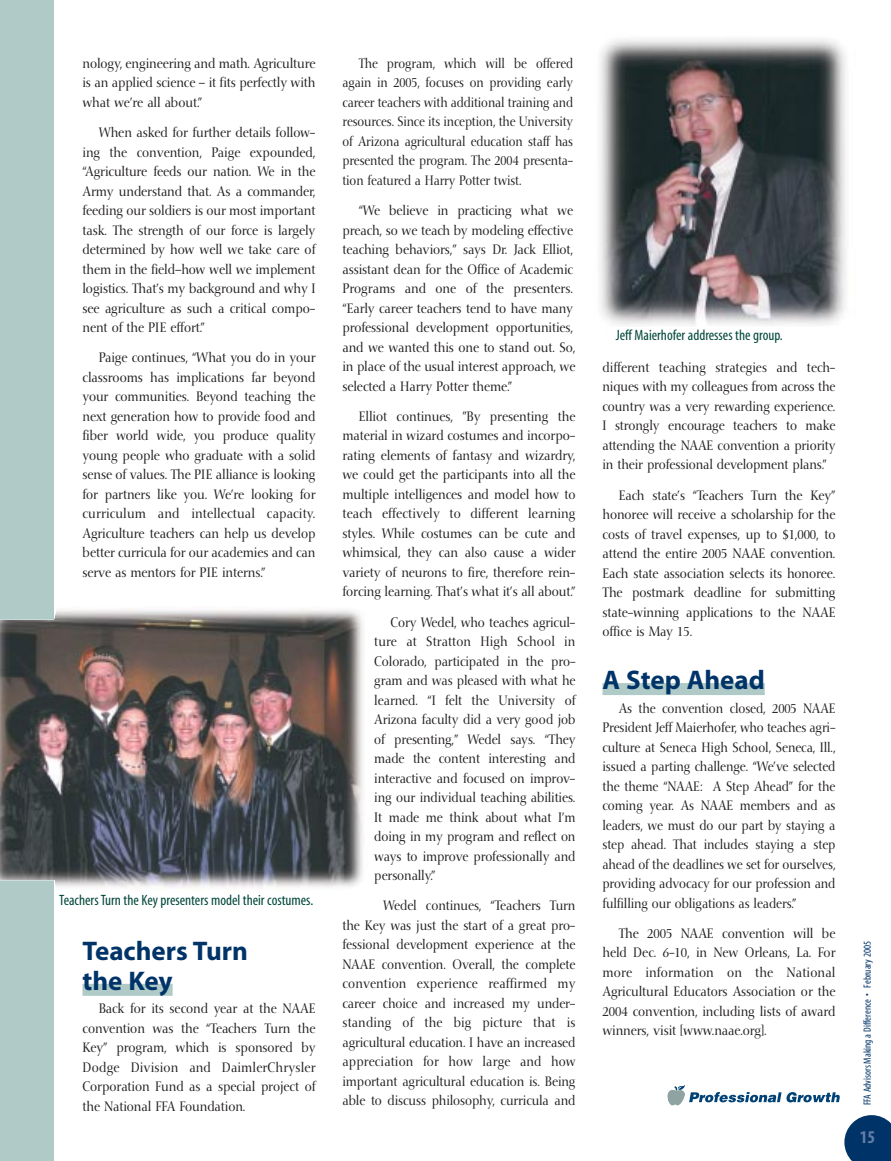
<style>
.page{position:relative;width:891px;height:1161px;background:#fff}
.page>*{position:absolute;margin:0;border:0;box-sizing:border-box;transform-origin:0 0}
.t1{font:700 27px/30px "Myriad";color:#003468}
.t2{font:700 condensed 18px "Myriad";color:#657ea7}
.t3{font:condensed 15px "Myriad";color:#00483a}
.t4{font:13.5px/19.5px "Nofret";letter-spacing:-.005em;color:#231f20;text-align:justify;scale:.9 1}
.t5{font:13.5px/19.5px "Nofret";letter-spacing:-.005em;color:#231f20;text-align:justify;scale:.89 1}
.t6{font:13.5px/19.5px "Nofret";letter-spacing:-.005em;color:#231f20;text-align:justify;scale:.88 1}
.t7{font:13.5px/19.5px "Nofret";letter-spacing:-.005em;color:#231f20;text-align:justify;scale:.86 1}
.t8{font:condensed 10.5px "Myriad";color:#003468}
</style>
<div class="page">
<svg style="left:844px;top:1115px;width:47px;height:46px;background:#204e7b"></svg>
<div style="left:82px;top:984px;width:91px;height:12px;background:#b0cbc7"></div>
<div style="left:603px;top:683px;width:162px;height:12px;background:#b0cbc7"></div>
<div style="left:0;top:0;width:54px;height:1161px;background:#b0cbc7"></div>
<img style="left:0;top:609px;width:363px;height:279px">
<img style="left:599px;top:38px;width:247px;height:288px">
<svg style="left:668px;top:1085px;width:172px;height:20px"></svg>
<p class="t4" style="left:82px;top:55px;width:260px">nology, engineering and math. Agriculture is an applied science – it fits perfectly with what we’re all about.”</p>
<p class="t4" style="left:82px;top:124px;width:260px;text-indent:16px">When asked for further details follow&shy;ing the convention, Paige expounded, “Agriculture feeds our nation. We in the Army understand that. As a commander, feeding our soldiers is our most important task. The strength of our force is largely determined by how well we take care of them in the field–how well we implement logistics. That’s my background and why I see agriculture as such a critical compo&shy;nent of the PIE effort.”</p>
<p class="t4" style="left:82px;top:349px;width:260px;text-indent:16px">Paige continues, “What you do in your classrooms has implications far beyond your communities. Beyond teaching the next generation how to provide food and fiber world wide, you produce quality young people who graduate with a solid sense of values. The PIE alliance is looking for partners like you. We’re looking for curriculum and intellectual capacity.<br>Agriculture teachers can help us develop better curricula for our academies and can serve as mentors for PIE interns.”</p>
<p class="t3" style="left:59px;top:895px;width:256px">Teachers Turn the Key presenters model their costumes.</p>
<h1 class="t1" style="left:82px;top:938px;width:167px">Teachers Turn the Key</h1>
<p class="t4" style="left:83px;top:1000px;width:260px;text-indent:16px">Back for its second year at the NAAE convention was the “Teachers Turn the Key” program, which is sponsored by Dodge Division and DaimlerChrysler Corporation Fund as a special project of the National FFA Foundation.</p>
<p class="t7" style="left:343px;top:55px;width:270px;text-indent:16px">The program, which will be offered again in 2005, focuses on providing early career teachers with additional training and resources. Since its inception, the University of Arizona agricultural education staff has presented the program. The 2004 presenta&shy;tion featured a Harry Potter twist.</p>
<p class="t4" style="left:343px;top:202px;width:260px;text-align:left;text-indent:16px">“We believe in practicing what we preach, so we teach by modeling effective teaching behaviors,” says Dr. Jack Elliot, assistant dean for the Office of Academic Programs and one of the presenters. “Early career teachers tend to have many professional development opportunities, and we wanted this one to stand out. So, in place of the usual interest approach, we selected a Harry Potter theme.”</p>
<p class="t4" style="left:343px;top:408px;width:260px;text-indent:16px">Elliot continues, ”By presenting the material in wizard costumes and incorpo&shy;rating elements of fantasy and wizardry, we could get the participants into all the multiple intelligences and model how to teach effectively to different learning styles. While costumes can be cute and whimsical, they can also cause a wider variety of neurons to fire, therefore rein&shy;forcing learning. That’s what it’s all about.”</p>
<p class="t5" style="left:374px;top:614px;width:228px;text-indent:16px">Cory Wedel, who teaches agricul&shy;ture at Stratton High School in Colorado, participated in the pro&shy;gram and was pleased with what he learned. “I felt the University of Arizona faculty did a very good job of presenting,” Wedel says. “They made the content interesting and interactive and focused on improv&shy;ing our individual teaching abilities.<br>It made me think about what I’m doing in my program and reflect on ways to improve professionally and personally.”</p>
<p class="t5" style="left:343px;top:897px;width:263px;text-indent:41px">Wedel continues, “Teachers Turn the Key was just the start of a great pro&shy;fessional development experience at the NAAE convention. Overall, the complete convention experience reaffirmed my career choice and increased my under&shy;standing of the big picture that is agricultural education. I have an increased appreciation for how large and how important agricultural education is. Being able to discuss philosophy, curricula and</p>
<p class="t3" style="left:616px;top:329px;width:169px">Jeff Maierhofer addresses the group.</p>
<p class="t5" style="left:602px;top:359px;width:263px">different teaching strategies and tech&shy;niques with my colleagues from across the country was a very rewarding experience.<br>I strongly encourage teachers to make attending the NAAE convention a priority in their professional development plans.”</p>
<p class="t4" style="left:603px;top:487px;width:260px;text-indent:16px">Each state’s “Teachers Turn the Key” honoree will receive a scholarship for the costs of travel expenses, up to $1,000, to attend the entire 2005 NAAE convention.<br>Each state association selects its honoree.<br>The postmark deadline for submitting state-winning applications to the NAAE office is May 15.</p>
<h1 class="t1" style="left:602px;top:667px;width:164px">A Step Ahead</h1>
<p class="t6" style="left:603px;top:700px;width:266px;text-indent:16px">As the convention closed, 2005 NAAE President Jeff Maierhofer, who teaches agri&shy;culture at Seneca High School, Seneca, Ill., issued a parting challenge. “We’ve selected the theme “NAAE: A Step Ahead” for the coming year. As NAAE members and as leaders, we must do our part by staying a step ahead. That includes staying a step ahead of the deadlines we set for ourselves, providing advocacy for our profession and fulfilling our obligations as leaders.”</p>
<p class="t4" style="left:603px;top:925px;width:260px;text-indent:16px">The 2005 NAAE convention will be held Dec. 6-10, in New Orleans, La. For more information on the National Agricultural Educators Association or the 2004 convention, including lists of award winners, visit [www.naae.org].</p>
<p class="t8" style="left:863px;top:1105px;width:166px;rotate:-90deg">FFA Advisors Making a Difference • February 2005</p>
<h2 class="t2" style="left:860px;top:1130px;width:17px">15</h2>
</div>
